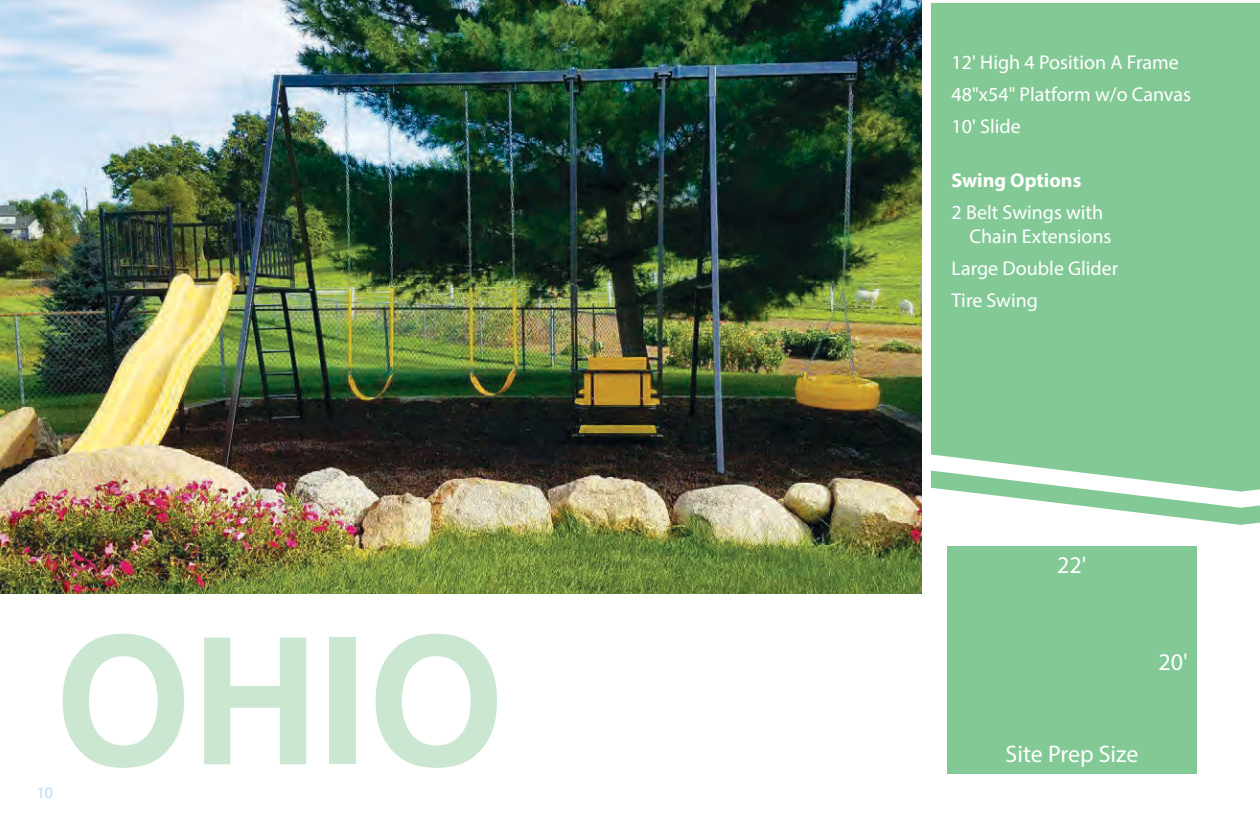
<style>
.page{position:relative;width:1260px;height:828px;background:#fff}
.page>*{position:absolute;margin:0;border:0;box-sizing:border-box;transform-origin:0 0}
.t1{font:700 176px "Helvetica";color:#cce7d1}
.t2{font:24px "Myriad Pro";color:#fff}
.t3{font:20px/24px "Myriad Pro";color:#fff}
.t4{font:700 20px "Myriad Pro";color:#fff}
.t5{font:16px "Myriad Pro";color:#bcdbf4}
</style>
<div class="page">
<div style="left:931px;top:3px;width:329px;height:468px;background:#83c996"></div>
<svg style="left:931px;top:471px;width:329px;height:54px"></svg>
<img style="left:0;top:0;width:922px;height:594px">
<div style="left:947px;top:547px;width:250px;height:227px;background:#83c996"></div>
<p class="t5" style="left:37px;top:782px;width:18px">10</p>
<p class="t1" style="left:54px;top:560px;width:451px">OHIO</p>
<p class="t3" style="left:952px;top:50px;width:229px">12' High 4 Position A Frame</p>
<p class="t3" style="left:952px;top:82px;width:241px">48"x54" Platform w/o Canvas</p>
<p class="t3" style="left:952px;top:114px;width:71px">10' Slide</p>
<p class="t4" style="left:952px;top:167px;width:131px">Swing Options</p>
<p class="t3" style="left:970px;top:200px;width:143px;text-indent:-18px">2 Belt Swings with<br>Chain Extensions</p>
<p class="t3" style="left:952px;top:256px;width:168px">Large Double Glider</p>
<p class="t3" style="left:952px;top:288px;width:88px">Tire Swing</p>
<p class="t2" style="left:1057px;top:550px;width:31px">22'</p>
<p class="t2" style="left:1158px;top:647px;width:31px">20'</p>
<p class="t2" style="left:1006px;top:739px;width:134px">Site Prep Size</p>
</div>
